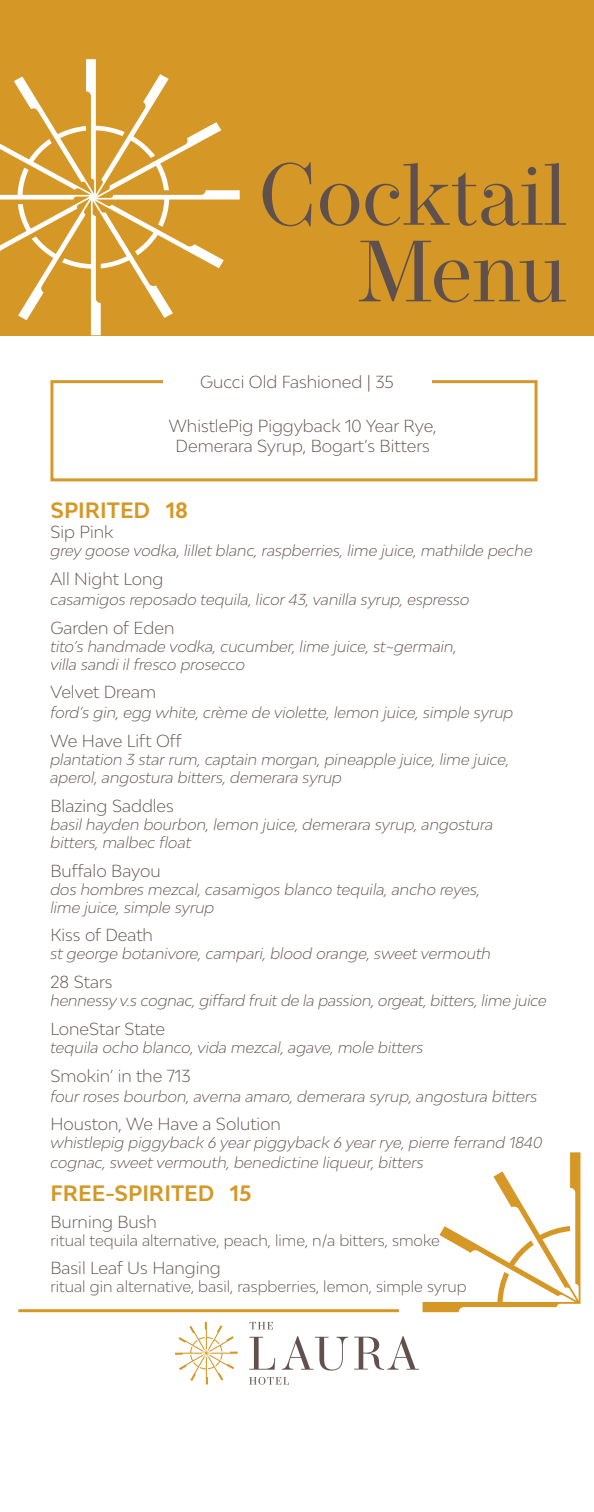
<style>
.page{position:relative;width:594px;height:1512px;background:#fff}
.page>*{position:absolute;margin:0;border:0;box-sizing:border-box;transform-origin:0 0}
.t1{font:86.55px "Operetta 12";color:#5f504d}
.t2{font:700 21px "Bw Modelica";color:#d59827}
.t3{font:300 16.5px "Bw Modelica";color:#5f504d}
.t4{font:italic 300 15px/19.8px "Bw Modelica";color:#5f504d}
.t5{font:300 15px "Bw Modelica";color:#5f504d}
</style>
<div class="page">
<svg style="left:423px;top:1152px;width:158px;height:160px"></svg>
<hr style="left:18px;top:1309px;width:381px;height:3px;background:#d59827">
<div style="left:0;top:0;width:594px;height:335px;background:#d59827"></div>
<svg style="left:0;top:59px;width:240px;height:276px"></svg>
<svg style="left:175px;top:1322px;width:63px;height:62px"></svg>
<svg style="left:249px;top:1337px;width:26px;height:33px"></svg>
<svg style="left:282px;top:1336px;width:66px;height:35px"></svg>
<svg style="left:354px;top:1336px;width:65px;height:34px"></svg>
<svg style="left:250px;top:1322px;width:23px;height:7px"></svg>
<svg style="left:249px;top:1377px;width:40px;height:8px"></svg>
<div style="left:50px;top:380px;width:488px;height:101px;border:3px solid #d59829"></div>
<div style="left:163px;top:366px;width:268px;height:34px;background:#fff"></div>
<p class="t1" style="left:258px;top:144px;width:310px">Cocktail</p>
<p class="t1" style="left:357px;top:221px;width:212px">Menu</p>
<p class="t3" style="left:200px;top:371px;width:195px">Gucci Old Fashioned | 35</p>
<p class="t3" style="left:169px;top:415px;width:269px">WhistlePig Piggyback 10 Year Rye,</p>
<p class="t3" style="left:176px;top:435px;width:256px">Demerara Syrup, Bogart’s Bitters</p>
<p class="t2" style="left:50px;top:497px;width:139px">SPIRITED 18</p>
<p class="t3" style="left:50px;top:521px;width:64px">Sip Pink</p>
<p class="t4" style="left:50px;top:540px;width:484px">grey goose vodka, lillet blanc, raspberries, lime juice, mathilde peche</p>
<p class="t3" style="left:50px;top:568px;width:114px">All Night Long</p>
<p class="t4" style="left:50px;top:589px;width:421px">casamigos reposado tequila, licor 43, vanilla syrup, espresso</p>
<p class="t3" style="left:50px;top:617px;width:125px">Garden of Eden</p>
<p class="t4" style="left:50px;top:636px;width:408px">tito’s handmade vodka, cucumber, lime juice, st~germain,</p>
<p class="t4" style="left:50px;top:654px;width:196px">villa sandi il fresco prosecco</p>
<p class="t3" style="left:50px;top:682px;width:107px">Velvet Dream</p>
<p class="t4" style="left:50px;top:702px;width:465px">ford’s gin, egg white, crème de violette, lemon juice, simple syrup</p>
<p class="t3" style="left:50px;top:730px;width:133px">We Have Lift Off</p>
<p class="t4" style="left:50px;top:749px;width:461px">plantation 3 star rum, captain morgan, pineapple juice, lime juice,</p>
<p class="t4" style="left:50px;top:767px;width:293px">aperol, angostura bitters, demerara syrup</p>
<p class="t3" style="left:50px;top:795px;width:125px">Blazing Saddles</p>
<p class="t4" style="left:50px;top:814px;width:445px">basil hayden bourbon, lemon juice, demerara syrup, angostura</p>
<p class="t4" style="left:50px;top:832px;width:142px">bitters, malbec float</p>
<p class="t3" style="left:50px;top:860px;width:112px">Buffalo Bayou</p>
<p class="t4" style="left:50px;top:879px;width:431px">dos hombres mezcal, casamigos blanco tequila, ancho reyes,</p>
<p class="t4" style="left:50px;top:897px;width:166px">lime juice, simple syrup</p>
<p class="t3" style="left:50px;top:925px;width:104px">Kiss of Death</p>
<p class="t4" style="left:50px;top:944px;width:442px">st george botanivore, campari, blood orange, sweet vermouth</p>
<p class="t3" style="left:50px;top:971px;width:64px">28 Stars</p>
<p class="t4" style="left:50px;top:990px;width:498px">hennessy v.s cognac, giffard fruit de la passion, orgeat, bitters, lime juice</p>
<p class="t3" style="left:50px;top:1018px;width:116px">LoneStar State</p>
<p class="t4" style="left:50px;top:1037px;width:374px">tequila ocho blanco, vida mezcal, agave, mole bitters</p>
<p class="t3" style="left:50px;top:1065px;width:142px">Smokin’ in the 713</p>
<p class="t4" style="left:50px;top:1086px;width:488px">four roses bourbon, averna amaro, demerara syrup, angostura bitters</p>
<p class="t3" style="left:50px;top:1114px;width:232px">Houston, We Have a Solution</p>
<p class="t4" style="left:50px;top:1133px;width:493px">whistlepig piggyback 6 year piggyback 6 year rye, pierre ferrand 1840 cognac, sweet vermouth, benedictine liqueur, bitters</p>
<p class="t2" style="left:50px;top:1179px;width:203px">FREE-SPIRITED 15</p>
<p class="t3" style="left:50px;top:1211px;width:108px">Burning Bush</p>
<p class="t5" style="left:50px;top:1230px;width:391px">ritual tequila alternative, peach, lime, n/a bitters, smoke</p>
<p class="t3" style="left:50px;top:1258px;width:172px">Basil Leaf Us Hanging</p>
<p class="t5" style="left:50px;top:1277px;width:418px">ritual gin alternative, basil, raspberries, lemon, simple syrup</p>
</div>
